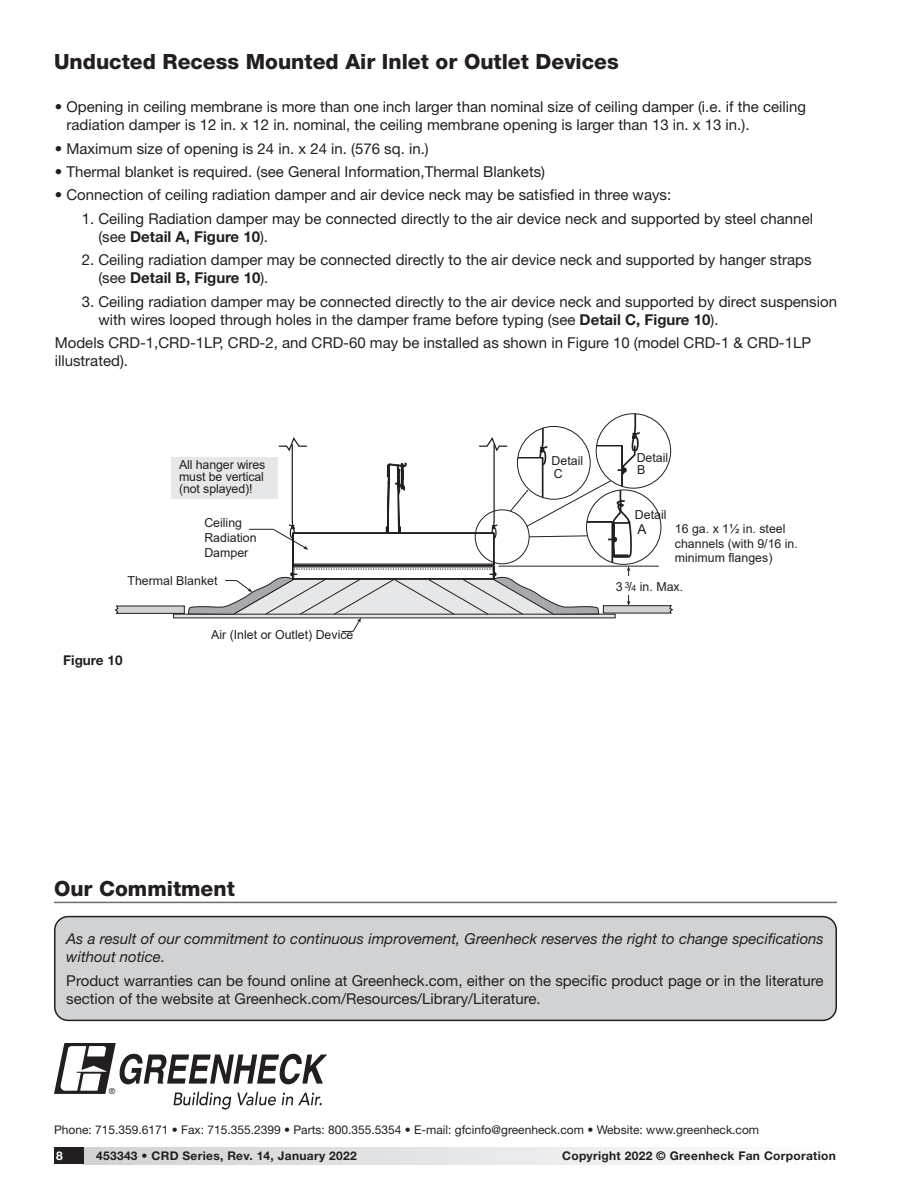
<style>
.page{position:relative;width:918px;height:1188px;background:#fff}
.page>*{position:absolute;margin:0;border:0;box-sizing:border-box;transform-origin:0 0}
.Sub_section_headings{font:800 21px "Helvetica Neue LT Std";color:#231f20}
.Body_10_12_55_Roman{font:15px/18px "Helvetica Neue LT Std";color:#231f20}
.t1{font:italic 15px/18px "Helvetica Neue LT Std";color:#231f20}
.t2{font:13.65px "Arial";color:#231f20}
.Drawing___Picture_La{font:700 13.5px "Helvetica Neue LT Std";color:#231f20}
.t3{font:12.3px/14.9px "Arial";color:#231f20}
.t4{font:12px "Helvetica Neue LT Std";color:#231f20}
.t5{font:700 12px "Helvetica Neue LT Std";letter-spacing:.025em;color:#231f20}
.t6{font:700 12px "Helvetica Neue LT Std";color:#fff}
.t7{font:8.25px "Helvetica Neue LT Std";color:#231f20}
.s1{font-weight:700}
.s2{font-size:8.7px}
</style>
<div class="page">
<svg style="left:115px;top:414px;width:558px;height:218px"></svg>
<div style="left:172px;top:457px;width:106px;height:42px;background:#e6e7e9"></div>
<div style="left:83px;top:1148px;width:754px;height:16px;background:linear-gradient(to right,#d0d1d4,#fefefe)"></div>
<div style="left:54px;top:1148px;width:30px;height:16px;background:#231f20"></div>
<div style="left:55px;top:917px;width:781px;height:103px;background:#d1d2d4;border-radius:13px"></div>
<div style="left:54px;top:916px;width:783px;height:105px;border:2px solid #231f20;border-radius:13px"></div>
<svg style="left:54px;top:1043px;width:273px;height:67px"></svg>
<hr style="left:54px;top:902px;width:783px;height:1px;background:#6c6d70">
<p class="Sub_section_headings" style="left:54px;top:49px;width:566px">Unducted Recess Mounted Air Inlet or Outlet Devices</p>
<p class="Body_10_12_55_Roman" style="left:66px;top:98px;width:741px;text-indent:-12px">• Opening in ceiling membrane is more than one inch larger than nominal size of ceiling damper (i.e. if the ceiling radiation damper is 12 in. x 12 in. nominal, the ceiling membrane opening is larger than 13 in. x 13 in.).</p>
<p class="Body_10_12_55_Roman" style="left:55px;top:139px;width:376px">• Maximum size of opening is 24 in. x 24 in. (576 sq. in.)</p>
<p class="Body_10_12_55_Roman" style="left:55px;top:162px;width:492px">• Thermal blanket is required. (see General Information,Thermal Blankets)</p>
<p class="Body_10_12_55_Roman" style="left:55px;top:186px;width:618px">• Connection of ceiling radiation damper and air device neck may be satisfied in three ways:</p>
<p class="Body_10_12_55_Roman" style="left:98px;top:209px;width:716px;text-indent:-17px">1. Ceiling Radiation damper may be connected directly to the air device neck and supported by steel channel (see <span class="s1">Detail A, Figure 10</span>).</p>
<p class="Body_10_12_55_Roman" style="left:98px;top:251px;width:715px;text-indent:-17px">2. Ceiling radiation damper may be connected directly to the air device neck and supported by hanger straps (see <span class="s1">Detail B, Figure 10</span>).</p>
<p class="Body_10_12_55_Roman" style="left:98px;top:292px;width:740px;text-indent:-17px">3. Ceiling radiation damper may be connected directly to the air device neck and supported by direct suspension with wires looped through holes in the damper frame before typing (see <span class="s1">Detail C, Figure 10</span>).</p>
<p class="Body_10_12_55_Roman" style="left:55px;top:333px;width:758px">Models CRD-1,CRD-1LP, CRD-2, and CRD-60 may be installed as shown in Figure 10 (model CRD-1 &amp; CRD-1LP illustrated).</p>
<p class="t3" style="left:552px;top:454px;width:33px;line-height:12.6px">Detail<br>C</p>
<p class="t3" style="left:637px;top:451px;width:33px;line-height:11.9px">Detail<br>B</p>
<p class="t3" style="left:635px;top:507px;width:33px">Detail</p>
<p class="t2" style="left:638px;top:520px;width:11px">A</p>
<p class="t3" style="left:179px;top:458px;width:88px;line-height:12.3px;text-align:justify">All hanger wires must be vertical (not splayed)!</p>
<p class="t3" style="left:204px;top:515px;width:54px">Ceiling<br>Radiation<br>Damper</p>
<p class="t3" style="left:675px;top:521px;width:125px">16 ga. x 1½ in. steel channels (with 9/16 in. minimum flanges)</p>
<p class="t3" style="left:127px;top:573px;width:92px">Thermal Blanket</p>
<p class="Drawing___Picture_La" style="left:63px;top:652px;width:61px">Figure 10</p>
<p class="t3" style="left:211px;top:628px;width:144px">Air (Inlet or Outlet) Device</p>
<h1 class="Sub_section_headings" style="left:54px;top:876px;width:182px">Our Commitment</h1>
<p class="t3" style="left:616px;top:579px;width:69px">3 <sup>3</sup>/<span class="s2">4</span> in. Max.</p>
<p class="t1" style="left:66px;top:930px;width:759px">As a result of our commitment to continuous improvement, Greenheck reserves the right to change specifications without notice.</p>
<p class="Body_10_12_55_Roman" style="left:66px;top:971px;width:759px">Product warranties can be found online at Greenheck.com, either on the specific product page or in the literature section of the website at Greenheck.com/Resources/Library/Literature.</p>
<p class="t7" style="left:109px;top:1086px;width:8px">®</p>
<p class="t4" style="left:54px;top:1123px;width:707px">Phone: 715.359.6171 • Fax: 715.355.2399 • Parts: 800.355.5354 • E-mail: gfcinfo@greenheck.com • Website: www.greenheck.com</p>
<p class="t6" style="left:56px;top:1148px;width:8px">8</p>
<p class="t5" style="left:96px;top:1148px;width:262px">453343 • CRD Series, Rev. 14, January 2022</p>
<p class="t5" style="left:562px;top:1148px;width:275px">Copyright 2022 © Greenheck Fan Corporation</p>
</div>
